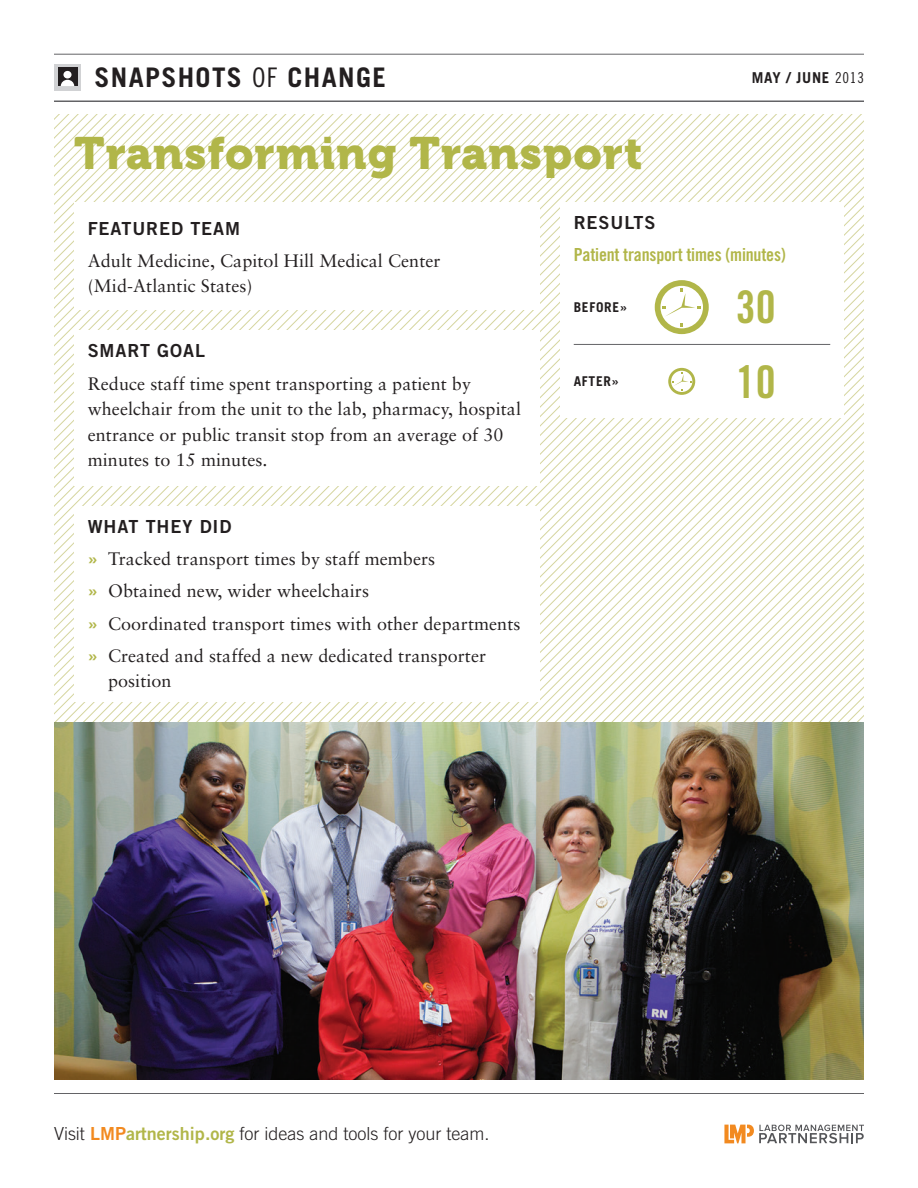
<style>
.page{position:relative;width:918px;height:1188px;background:#fff}
.page>*{position:absolute;margin:0;border:0;box-sizing:border-box;transform-origin:0 0}
.t1{font:45px "Museo 900";letter-spacing:.025em;color:#b1b649}
.t2{font:45px/74.2px "Trade Gothic LT Std Bd Cn 20";color:#b1b649}
.t3{font:700 27px "Trade Gothic LT Std";letter-spacing:.05em;color:#231f20}
.t4{font:18px/25.5px "Sabon";letter-spacing:.005em;color:#231f20}
.t5{font:300 18px "Trade Gothic LT Std";color:#231f20}
.t6{font:18px "Trade Gothic LT Std Bd 2";letter-spacing:.05em;color:#231f20}
.t7{font:18px "Trade Gothic LT Std Bd Cn 20";letter-spacing:-.01em;color:#b1b649}
.t8{font:700 15px "Trade Gothic LT Std";letter-spacing:.05em;color:#231f20}
.t9{font:700 13.5px "Trade Gothic LT Std";letter-spacing:.05em;color:#231f20}
.s1{font-family:"Trade Gothic LT Std Cn 18";font-weight:400}
.s2{font-family:"Trade Gothic LT Std Bd 2";color:#b1b649}
.s3{font-family:"Trade Gothic LT Std Bd 2";font-weight:400;color:#f28a20}
.s4{font-family:"Trade Gothic LT Std Bd 2";font-weight:400;color:#b1b649}
</style>
<div class="page">
<svg style="left:54px;top:115px;width:810px;height:607px"></svg>
<svg style="left:336px;top:499px;width:528px;height:223px"></svg>
<hr style="left:54px;top:100px;width:810px;height:2px;background:#636366">
<hr style="left:54px;top:1093px;width:810px;height:1px;background:#636366">
<hr style="left:54px;top:54px;width:810px;height:1px;background:#636366">
<div style="left:74px;top:202px;width:466px;height:108px;background:#fff"></div>
<div style="left:560px;top:202px;width:284px;height:216px;background:#fff"></div>
<div style="left:54px;top:64px;width:27px;height:27px;background:#d1d2d4"></div>
<div style="left:58px;top:68px;width:19px;height:18px;background:#231f20"></div>
<svg style="left:61px;top:80px;width:13px;height:6px"></svg>
<div style="left:63px;top:71px;width:9px;height:7px;background:#fff;border-radius:50%"></div>
<img style="left:54px;top:722px;width:810px;height:358px">
<hr style="left:574px;top:344px;width:256px;height:1px;background:#636366">
<div style="left:74px;top:506px;width:466px;height:196px;background:#fff"></div>
<div style="left:74px;top:331px;width:466px;height:155px;background:#fff"></div>
<svg style="left:655px;top:280px;width:54px;height:54px"></svg>
<svg style="left:668px;top:368px;width:27px;height:27px"></svg>
<svg style="left:724px;top:1125px;width:140px;height:18px"></svg>
<h2 class="t3" style="left:94px;top:61px;width:293px">SNAPSHOTS <span class="s1">OF</span> CHANGE</h2>
<p class="t8" style="left:752px;top:68px;width:114px">MAY / JUNE <span class="s1">2013</span></p>
<h1 class="t1" style="left:74px;top:127px;width:570px">Transforming Transport</h1>
<p class="t6" style="left:88px;top:217px;width:154px">FEATURED TEAM</p>
<p class="t4" style="left:88px;top:248px;width:354px">Adult Medicine, Capitol Hill Medical Center (Mid-Atlantic States)</p>
<p class="t6" style="left:88px;top:340px;width:119px">SMART GOAL</p>
<p class="t4" style="left:88px;top:370px;width:435px">Reduce staff time spent transporting a patient by wheelchair from the unit to the lab, pharmacy, hospital entrance or public transit stop from an average of 30 minutes to 15 minutes.</p>
<p class="t6" style="left:88px;top:515px;width:145px">WHAT THEY DID</p>
<p class="t4" style="left:88px;top:542px;width:434px;line-height:32.2px"><span class="s2">»</span> Tracked transport times by staff members<br><span class="s2">»</span> Obtained new, wider wheelchairs<br><span class="s2">»</span> Coordinated transport times with other departments <span class="s2">»</span> Created and staffed a new dedicated transporter</p>
<p class="t4" style="left:108px;top:668px;width:65px">position</p>
<p class="t6" style="left:574px;top:211px;width:83px">RESULTS</p>
<p class="t7" style="left:574px;top:244px;width:214px">Patient transport times (minutes)</p>
<p class="t9" style="left:574px;top:299px;width:55px">BEFORE»</p>
<h1 class="t2" style="left:736px;top:270px;width:41px">30<br>10</h1>
<p class="t9" style="left:574px;top:373px;width:47px">AFTER»</p>
<p class="t5" style="left:54px;top:1123px;width:437px">Visit <span class="s3">LMP</span><span class="s4">artnership.org</span> for ideas and tools for your team.</p>
</div>
